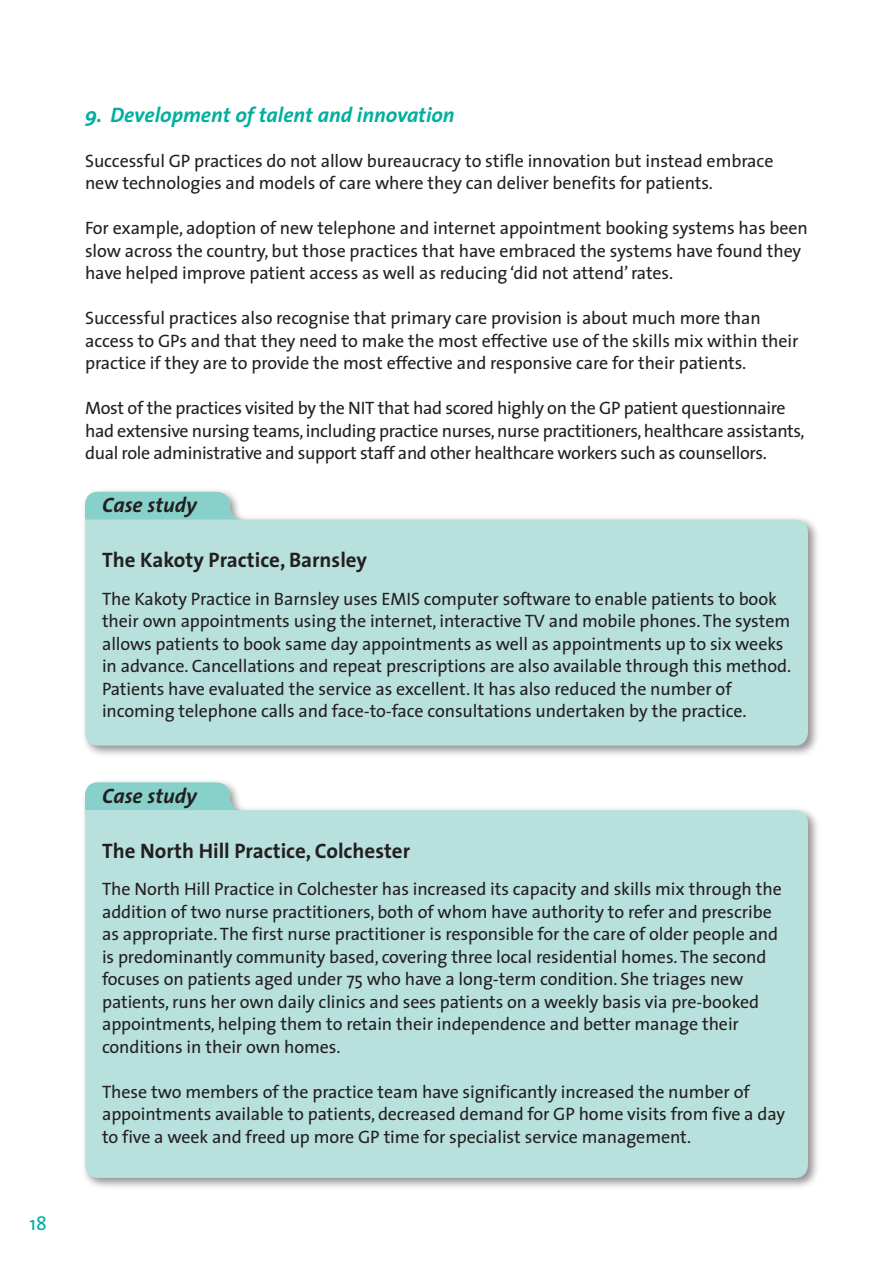
<style>
.page{position:relative;width:893px;height:1263px;background:#fff}
.page>*{position:absolute;margin:0;border:0;box-sizing:border-box;transform-origin:0 0}
.Sub_Header{font:700 21px "The Sans";color:#231f20}
.Sub_Head_Italics{font:italic 700 21px "The Sans";color:#00af9e}
.Sub_Header-2{font:italic 700 21px "The Sans";color:#231f20}
.t1{font:19.5px "The Sans";color:#00af9e}
.Body_1{font:18px/22.5px "The Sans";letter-spacing:-.005em;color:#231f20}
</style>
<div class="page">
<div style="left:81px;top:487px;width:745px;height:277px;background:#231f20;opacity:.5"></div>
<svg style="left:85px;top:492px;width:723px;height:254px;fill:#b8e1dd"></svg>
<svg style="left:85px;top:492px;width:157px;height:27px"></svg>
<div style="left:81px;top:778px;width:745px;height:418px;background:#231f20;opacity:.5"></div>
<div style="left:85px;top:782px;width:723px;height:396px;background:#b8e1dd"></div>
<svg style="left:85px;top:782px;width:157px;height:28px"></svg>
<p class="t1" style="left:30px;top:1207px;width:19px">18</p>
<p class="Sub_Head_Italics" style="left:85px;top:97px;width:371px">9. Development of talent and innovation</p>
<p class="Body_1" style="left:85px;top:149px;width:690px">Successful GP practices do not allow bureaucracy to stifle innovation but instead embrace new technologies and models of care where they can deliver benefits for patients.</p>
<p class="Body_1" style="left:85px;top:216px;width:724px">For example, adoption of new telephone and internet appointment booking systems has been slow across the country, but those practices that have embraced the systems have found they have helped improve patient access as well as reducing ‘did not attend’ rates.</p>
<p class="Body_1" style="left:85px;top:306px;width:715px">Successful practices also recognise that primary care provision is about much more than access to GPs and that they need to make the most effective use of the skills mix within their practice if they are to provide the most effective and responsive care for their patients.</p>
<p class="Body_1" style="left:85px;top:396px;width:721px">Most of the practices visited by the NIT that had scored highly on the GP patient questionnaire had extensive nursing teams, including practice nurses, nurse practitioners, healthcare assistants, dual role administrative and support staff and other healthcare workers such as counsellors.</p>
<p class="Sub_Header-2" style="left:102px;top:488px;width:96px">Case study</p>
<p class="Sub_Header" style="left:102px;top:542px;width:267px">The Kakoty Practice, Barnsley</p>
<p class="Body_1" style="left:102px;top:587px;width:691px">The Kakoty Practice in Barnsley uses EMIS computer software to enable patients to book their own appointments using the internet, interactive TV and mobile phones. The system allows patients to book same day appointments as well as appointments up to six weeks in advance. Cancellations and repeat prescriptions are also available through this method.<br>Patients have evaluated the service as excellent. It has also reduced the number of incoming telephone calls and face-to-face consultations undertaken by the practice.</p>
<p class="Sub_Header-2" style="left:102px;top:778px;width:96px">Case study</p>
<p class="Sub_Header" style="left:102px;top:833px;width:310px">The North Hill Practice, Colchester</p>
<p class="Body_1" style="left:102px;top:877px;width:681px">The North Hill Practice in Colchester has increased its capacity and skills mix through the addition of two nurse practitioners, both of whom have authority to refer and prescribe as appropriate. The first nurse practitioner is responsible for the care of older people and is predominantly community based, covering three local residential homes. The second focuses on patients aged under 75 who have a long-term condition. She triages new patients, runs her own daily clinics and sees patients on a weekly basis via pre-booked appointments, helping them to retain their independence and better manage their conditions in their own homes.</p>
<p class="Body_1" style="left:102px;top:1080px;width:684px">These two members of the practice team have significantly increased the number of appointments available to patients, decreased demand for GP home visits from five a day to five a week and freed up more GP time for specialist service management.</p>
</div>
